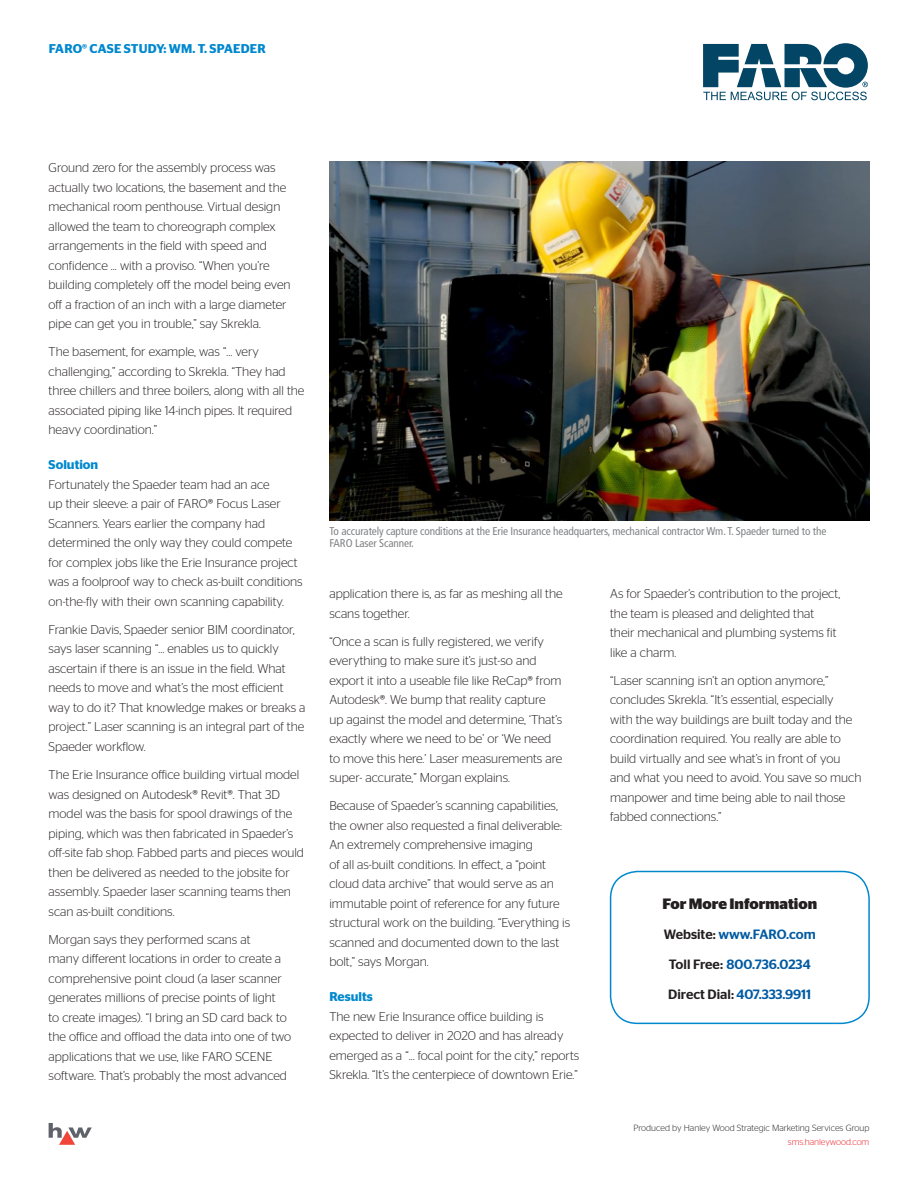
<style>
.page{position:relative;width:918px;height:1188px;background:#fff}
.page>*{position:absolute;margin:0;border:0;box-sizing:border-box;transform-origin:0 0}
.t1{font:700 15px "Stag Sans";color:#231f20}
.t2{font:500 13.5px "Stag Sans";color:#015aa2}
.Body{font:300 12.75px/19.5px "Stag Sans";color:#231f20}
.Body-2{font:600 12.75px "Stag Sans";letter-spacing:.015em;color:#0088ce}
.Subhead{font:600 12.75px "Stag Sans";color:#0088ce}
.t3{font:condensed 11.25px/12px "Frutiger LT Std";letter-spacing:-.01em;color:#808285}
.t4{font:300 9px "Stag Sans";color:#231f20}
.t5{font:300 9px "Stag Sans";color:#ee1d23}
.s1{color:#231f20}
</style>
<div class="page">
<svg style="left:49px;top:1123px;width:43px;height:22px"></svg>
<svg style="left:703px;top:43px;width:165px;height:57px"></svg>
<img style="left:330px;top:162px;width:540px;height:358px">
<div style="left:610px;top:871px;width:260px;height:153px;border:2px solid #0088ce;border-radius:27px"></div>
<p class="Body-2" style="left:49px;top:42px;width:219px">FARO® CASE STUDY: WM. T. SPAEDER</p>
<p class="Body" style="left:49px;top:158px;width:243px">Ground zero for the assembly process was actually two locations, the basement and the mechanical room penthouse. Virtual design allowed the team to choreograph complex arrangements in the field with speed and confidence … with a proviso. “When you’re building completely off the model being even off a fraction of an inch with a large diameter pipe can get you in trouble,” say Skrekla.</p>
<p class="Body" style="left:49px;top:342px;width:257px">The basement, for example, was “… very challenging,” according to Skrekla. “They had three chillers and three boilers, along with all the associated piping like 14-inch pipes. It required heavy coordination.”</p>
<p class="Subhead" style="left:49px;top:457px;width:51px">Solution</p>
<p class="Body" style="left:49px;top:474px;width:256px">Fortunately the Spaeder team had an ace<br>up their sleeve: a pair of FARO® Focus Laser Scanners. Years earlier the company had determined the only way they could compete for complex jobs like the Erie Insurance project was a foolproof way to check as-built conditions on-the-fly with their own scanning capability.</p>
<p class="Body" style="left:49px;top:620px;width:258px">Frankie Davis, Spaeder senior BIM coordinator, says laser scanning “… enables us to quickly ascertain if there is an issue in the field. What needs to move and what’s the most efficient way to do it? That knowledge makes or breaks a project.” Laser scanning is an integral part of the Spaeder workflow.</p>
<p class="Body" style="left:49px;top:765px;width:257px">The Erie Insurance office building virtual model was designed on Autodesk® Revit®. That 3D model was the basis for spool drawings of the piping, which was then fabricated in Spaeder’s off-site fab shop. Fabbed parts and pieces would then be delivered as needed to the jobsite for assembly. Spaeder laser scanning teams then scan as-built conditions.</p>
<p class="Body" style="left:49px;top:929px;width:244px">Morgan says they performed scans at<br>many different locations in order to create a comprehensive point cloud (a laser scanner generates millions of precise points of light<br>to create images). “I bring an SD card back to the office and offload the data into one of two applications that we use, like FARO SCENE software. That’s probably the most advanced</p>
<p class="t3" style="left:330px;top:526px;width:498px">To accurately capture conditions at the Erie Insurance headquarters, mechanical contractor Wm. T. Spaeder turned to the<br>FARO Laser Scanner.</p>
<p class="Body" style="left:329px;top:584px;width:235px">application there is, as far as meshing all the scans together.</p>
<p class="Body" style="left:329px;top:631px;width:234px">“Once a scan is fully registered, we verify everything to make sure it’s just-so and export it into a useable file like ReCap® from Autodesk®. We bump that reality capture up against the model and determine, ‘That’s exactly where we need to be’ or ‘We need to move this here.’ Laser measurements are super- accurate,” Morgan explains.</p>
<p class="Body" style="left:329px;top:796px;width:242px">Because of Spaeder’s scanning capabilities, the owner also requested a final deliverable:<br>An extremely comprehensive imaging<br>of all as-built conditions. In effect, a “point cloud data archive” that would serve as an immutable point of reference for any future structural work on the building. “Everything is scanned and documented down to the last bolt,” says Morgan.</p>
<p class="Subhead" style="left:329px;top:990px;width:45px">Results</p>
<p class="Body" style="left:329px;top:1007px;width:251px">The new Erie Insurance office building is expected to deliver in 2020 and has already emerged as a “… focal point for the city,” reports Skrekla. “It’s the centerpiece of downtown Erie.”</p>
<p class="Body" style="left:610px;top:584px;width:232px">As for Spaeder’s contribution to the project, the team is pleased and delighted that their mechanical and plumbing systems fit like a charm.</p>
<p class="Body" style="left:610px;top:670px;width:253px">“Laser scanning isn’t an option anymore,” concludes Skrekla. “It’s essential, especially<br>with the way buildings are built today and the coordination required. You really are able to build virtually and see what’s in front of you and what you need to avoid. You save so much manpower and time being able to nail those fabbed connections.”</p>
<p class="t1" style="left:662px;top:895px;width:156px">For More Information</p>
<p class="t2" style="left:664px;top:926px;width:153px"><span class="s1">Website:</span> www.FARO.com</p>
<p class="t2" style="left:669px;top:956px;width:143px"><span class="s1">Toll Free:</span> 800.736.0234</p>
<p class="t2" style="left:668px;top:986px;width:145px"><span class="s1">Direct Dial:</span> 407.333.9911</p>
<p class="t4" style="left:633px;top:1123px;width:237px">Produced by Hanley Wood Strategic Marketing Services Group</p>
<p class="t5" style="left:788px;top:1137px;width:83px">sms.hanleywood.com</p>
</div>
